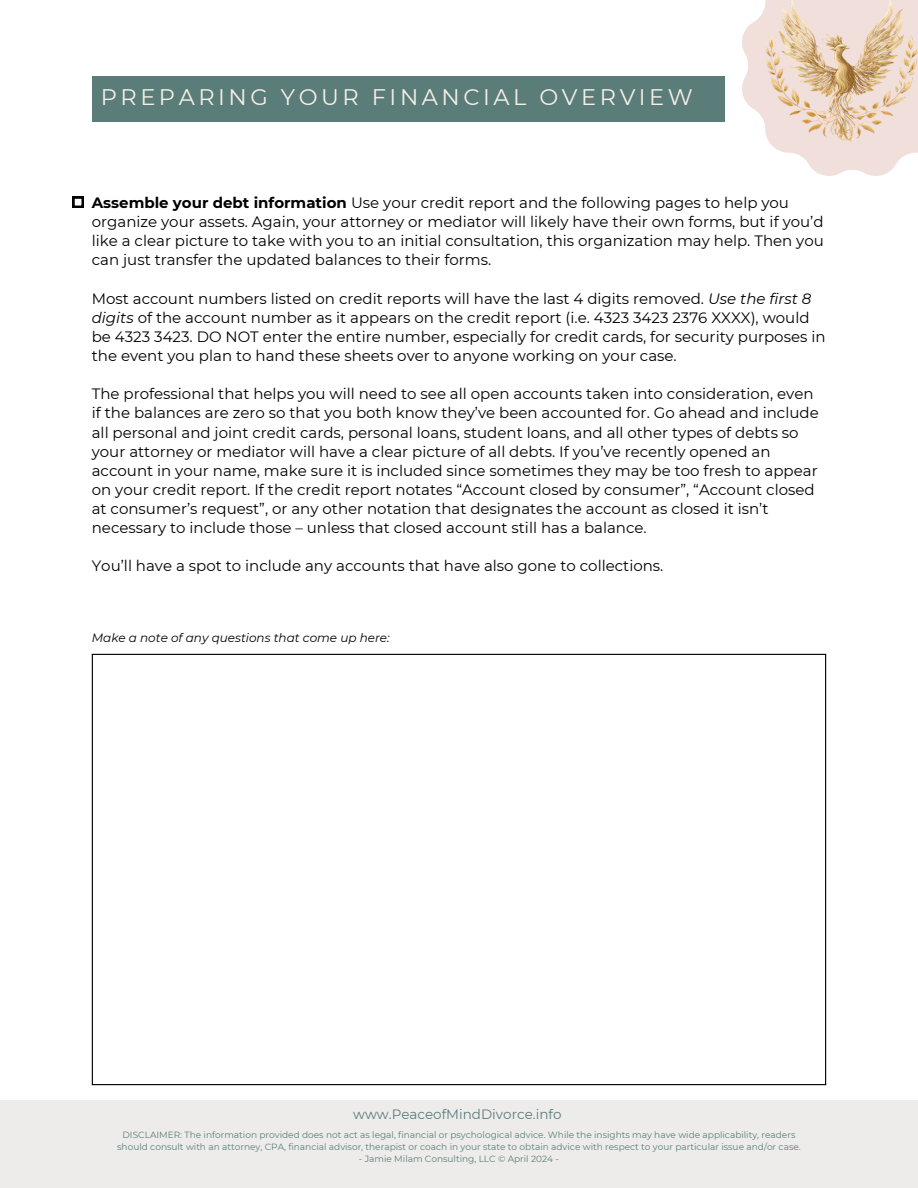
<style>
.page{position:relative;width:918px;height:1188px;background:#fff}
.page>*{position:absolute;margin:0;border:0;box-sizing:border-box;transform-origin:0 0}
.t1{font:22.5px "Montserrat";letter-spacing:.16em;color:#f5f0e6}
.t2{font:15px/19.2px "Montserrat";color:#000}
.t3{font:13.5px "Montserrat";color:#5b7d79}
.t4{font:italic 12px "Montserrat";color:#000}
.t5{font:9px/12px "Montserrat";color:#5b7d79;text-align:center}
.s1{font-weight:700}
.s2{font-style:italic}
</style>
<div class="page">
<svg style="left:72px;top:197px;width:12px;height:11px"></svg>
<div style="left:0;top:1100px;width:918px;height:88px;background:#edeceb"></div>
<div style="left:92px;top:76px;width:632px;height:46px;background:#5b7d79"></div>
<svg style="left:742px;top:22px;width:162px;height:154px"></svg>
<img style="left:754px;top:0;width:164px;height:156px">
<hr style="left:92px;top:655px;width:1px;height:429px;background:#000">
<hr style="left:825px;top:655px;width:1px;height:429px;background:#000">
<hr style="left:92px;top:654px;width:734px;height:1px;background:#000">
<hr style="left:92px;top:1084px;width:734px;height:1px;background:#000">
<h3 class="t1" style="left:101px;top:83px;width:594px">PREPARING YOUR FINANCIAL OVERVIEW</h3>
<h1 class="t2" style="left:92px;top:193px;width:734px"><span class="s1">Assemble your debt information</span> Use your credit report and the following pages to help you organize your assets. Again, your attorney or mediator will likely have their own forms, but if you’d like a clear picture to take with you to an initial consultation, this organization may help. Then you can just transfer the updated balances to their forms.</h1>
<p class="t2" style="left:92px;top:289px;width:735px">Most account numbers listed on credit reports will have the last 4 digits removed. <span class="s2">Use the first 8 digits</span> of the account number as it appears on the credit report (i.e. 4323 3423 2376 XXXX), would be 4323 3423. DO NOT enter the entire number, especially for credit cards, for security purposes in the event you plan to hand these sheets over to anyone working on your case.</p>
<p class="t2" style="left:92px;top:384px;width:728px">The professional that helps you will need to see all open accounts taken into consideration, even if the balances are zero so that you both know they’ve been accounted for. Go ahead and include all personal and joint credit cards, personal loans, student loans, and all other types of debts so your attorney or mediator will have a clear picture of all debts. If you’ve recently opened an account in your name, make sure it is included since sometimes they may be too fresh to appear on your credit report. If the credit report notates “Account closed by consumer”, “Account closed at consumer’s request”, or any other notation that designates the account as closed it isn’t necessary to include those – unless that closed account still has a balance.</p>
<h2 class="t2" style="left:92px;top:556px;width:573px">You’ll have a spot to include any accounts that have also gone to collections.</h2>
<p class="t4" style="left:92px;top:631px;width:299px">Make a note of any questions that come up here:</p>
<h2 class="t3" style="left:353px;top:1105px;width:210px">www.PeaceofMindDivorce.info</h2>
<h2 class="t5" style="left:117px;top:1128px;width:685px">DISCLAIMER: The information provided does not act as legal, financial or psychological advice. While the insights may have wide applicability, readers should consult with an attorney, CPA, financial advisor, therapist or coach in your state to obtain advice with respect to your particular issue and/or case.</h2>
<h2 class="t5" style="left:359px;top:1152px;width:202px">- Jamie Milam Consulting, LLC © April 2024 -</h2>
</div>
